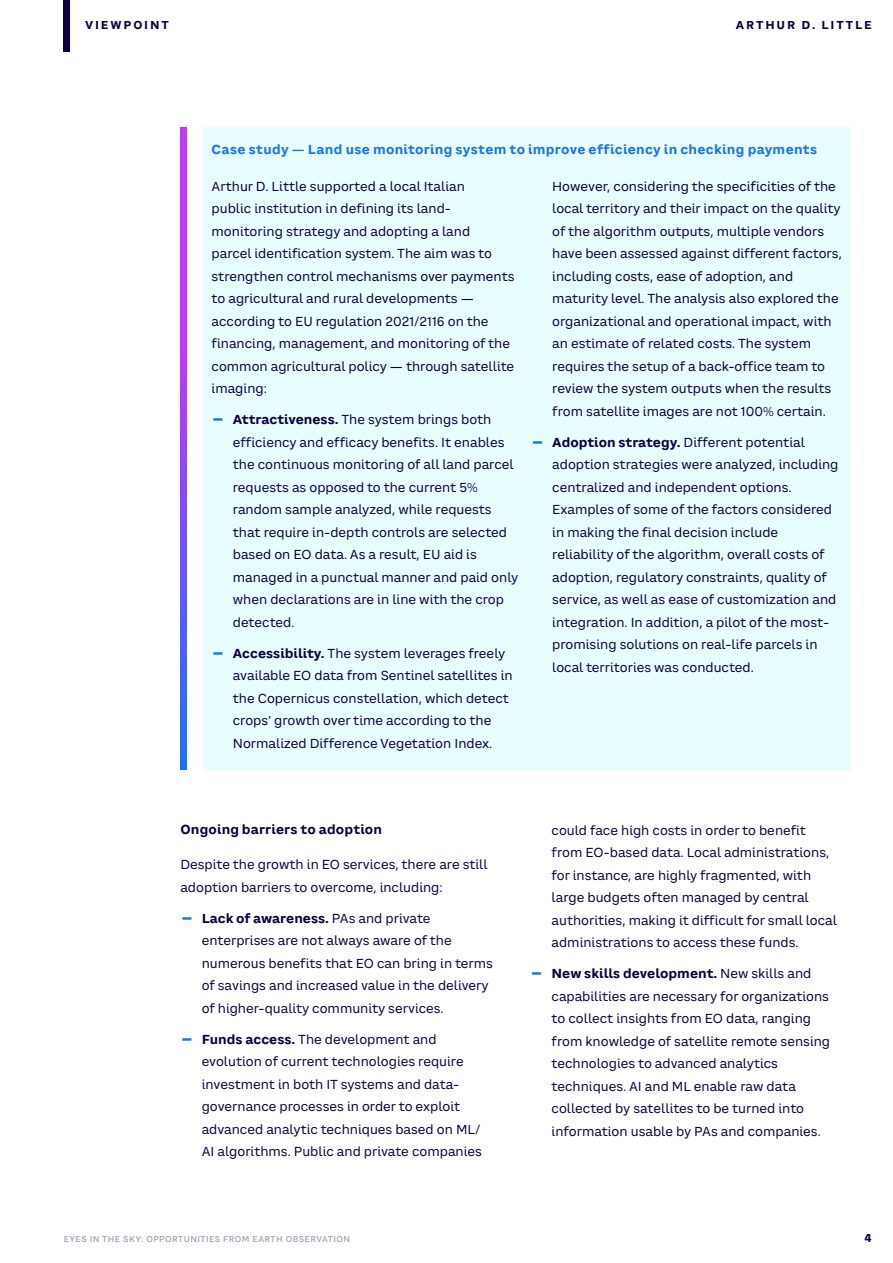
<style>
.page{position:relative;width:893px;height:1263px;background:#fff}
.page>*{position:absolute;margin:0;border:0;box-sizing:border-box;transform-origin:0 0}
.IN_BODYTEXT{font:12.75px/22.5px "CA Saygon Text";color:#0d003f}
.IN_BLUEBOX_HEADING{font:700 12.75px "CA Saygon Text";letter-spacing:.02em;color:#1774f5}
.IN_SUBHEADING_LEVEL{font:700 12.75px "CA Saygon Text";letter-spacing:.01em;color:#0d003f}
.t1{font:700 11.25px "CA Saygon Text";letter-spacing:.16em;color:#0d003f}
.t2{font:500 8.25px "CA Saygon Text";letter-spacing:.05em;color:#9e99b2}
.s1{font-size:27px;color:#1774f5}
.s2{font-weight:700}
</style>
<div class="page">
<div style="left:203px;top:128px;width:647px;height:42px;background:#e8fdfd"></div>
<svg style="left:180px;top:128px;width:7px;height:642px;background:#8a4afb"></svg>
<div style="left:203px;top:164px;width:647px;height:606px;background:#e8fdfd"></div>
<div style="left:64px;top:0;width:6px;height:51px;background:#0d003f"></div>
<p class="t1" style="left:85px;top:16px;width:85px">VIEWPOINT</p>
<p class="t1" style="left:736px;top:16px;width:137px">ARTHUR D. LITTLE</p>
<p class="IN_BLUEBOX_HEADING" style="left:212px;top:140px;width:607px">Case study — Land use monitoring system to improve efficiency in checking payments</p>
<p class="IN_BODYTEXT" style="left:212px;top:175px;width:304px">Arthur D. Little supported a local Italian<br>public institution in defining its land&shy;monitoring strategy and adopting a land<br>parcel identification system. The aim was to strengthen control mechanisms over payments to agricultural and rural developments — according to EU regulation 2021/2116 on the financing, management, and monitoring of the common agricultural policy — through satellite imaging:</p>
<p class="IN_BODYTEXT" style="left:233px;top:408px;width:287px;text-indent:-21px"><span class="s1">-</span> <span class="s2">Attractiveness.</span> The system brings both efficiency and efficacy benefits. It enables the continuous monitoring of all land parcel requests as opposed to the current 5% random sample analyzed, while requests that require in-depth controls are selected based on EO data. As a result, EU aid is managed in a punctual manner and paid only when declarations are in line with the crop detected.</p>
<p class="IN_BODYTEXT" style="left:233px;top:642px;width:281px;text-indent:-21px"><span class="s1">-</span> <span class="s2">Accessibility.</span> The system leverages freely available EO data from Sentinel satellites in the Copernicus constellation, which detect crops’ growth over time according to the Normalized Difference Vegetation Index.</p>
<p class="IN_BODYTEXT" style="left:552px;top:175px;width:291px">However, considering the specificities of the local territory and their impact on the quality of the algorithm outputs, multiple vendors have been assessed against different factors, including costs, ease of adoption, and maturity level. The analysis also explored the organizational and operational impact, with an estimate of related costs. The system requires the setup of a back-office team to review the system outputs when the results from satellite images are not 100% certain.</p>
<p class="IN_BODYTEXT" style="left:552px;top:431px;width:288px;text-indent:-21px"><span class="s1">-</span> <span class="s2">Adoption strategy.</span> Different potential adoption strategies were analyzed, including centralized and independent options.<br>Examples of some of the factors considered in making the final decision include reliability of the algorithm, overall costs of adoption, regulatory constraints, quality of service, as well as ease of customization and integration. In addition, a pilot of the most&shy;promising solutions on real-life parcels in local territories was conducted.</p>
<p class="IN_SUBHEADING_LEVEL" style="left:180px;top:820px;width:203px">Ongoing barriers to adoption</p>
<p class="IN_BODYTEXT" style="left:180px;top:853px;width:309px">Despite the growth in EO services, there are still adoption barriers to overcome, including:</p>
<p class="IN_BODYTEXT" style="left:202px;top:907px;width:293px;text-indent:-21px"><span class="s1">-</span> <span class="s2">Lack of awareness.</span> PAs and private enterprises are not always aware of the numerous benefits that EO can bring in terms of savings and increased value in the delivery of higher-quality community services.</p>
<p class="IN_BODYTEXT" style="left:202px;top:1028px;width:282px;text-indent:-21px"><span class="s1">-</span> <span class="s2">Funds access.</span> The development and evolution of current technologies require investment in both IT systems and data&shy;governance processes in order to exploit advanced analytic techniques based on ML/ AI algorithms. Public and private companies</p>
<p class="t2" style="left:64px;top:1233px;width:288px">EYES IN THE SKY: OPPORTUNITIES FROM EARTH OBSERVATION</p>
<p class="IN_BODYTEXT" style="left:552px;top:819px;width:287px">could face high costs in order to benefit from EO-based data. Local administrations, for instance, are highly fragmented, with large budgets often managed by central authorities, making it difficult for small local administrations to access these funds.</p>
<p class="IN_BODYTEXT" style="left:552px;top:962px;width:280px;text-indent:-21px"><span class="s1">-</span> <span class="s2">New skills development.</span> New skills and capabilities are necessary for organizations to collect insights from EO data, ranging from knowledge of satellite remote sensing technologies to advanced analytics techniques. AI and ML enable raw data collected by satellites to be turned into information usable by PAs and companies.</p>
<p class="t1" style="left:864px;top:1229px;width:9px">4</p>
</div>
